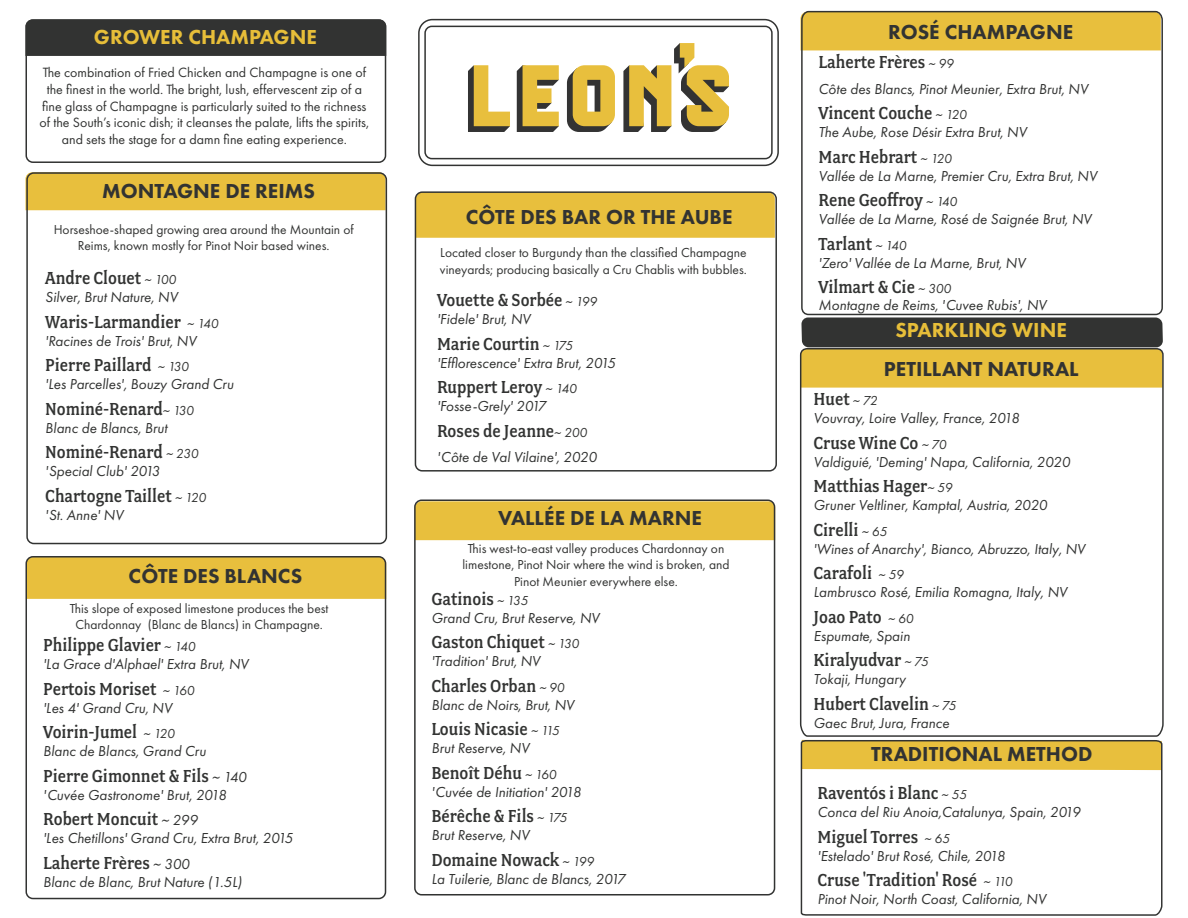
<style>
.page{position:relative;width:1188px;height:918px;background:#fff}
.page>*{position:absolute;margin:0;border:0;box-sizing:border-box;transform-origin:0 0}
.t1{font:800 21px "Futura PT";color:#323332}
.t2{font:800 21px "Futura PT";color:#e7be39}
.t3{font:500 19.5px "Fairplex Narrow OT";color:#323332}
.t4{font:italic 15px "Futura PT";color:#323332}
.t5{font:13.95px/16.8px "Futura PT";color:#323332;text-align:center}
.t6{font:13.5px/16.5px "Futura PT";color:#323332;text-align:center}
.s1{font-family:"Futura PT";font-weight:400;font-style:italic;font-size:13.5px}
.s2{font-family:"Futura PT";font-weight:400;font-style:italic;font-size:15px}
</style>
<div class="page">
<svg style="left:800px;top:10px;width:363px;height:306px"></svg>
<svg style="left:567px;top:65px;width:48px;height:67px;background:#c1a755"></svg>
<svg style="left:517px;top:65px;width:42px;height:67px;background:#bca353"></svg>
<svg style="left:468px;top:65px;width:42px;height:67px"></svg>
<svg style="left:623px;top:43px;width:106px;height:89px"></svg>
<div style="left:418px;top:19px;width:361px;height:147px;border:2px solid #323332;border-radius:14px"></div>
<div style="left:424px;top:26px;width:349px;height:133px;border:2px solid #323332;border-radius:7px"></div>
<div style="left:26px;top:20px;width:360px;height:36px;background:#323332"></div>
<div style="left:26px;top:19px;width:360px;height:144px;border:2px solid #323332;border-radius:7px"></div>
<svg style="left:800px;top:739px;width:363px;height:177px"></svg>
<div style="left:801px;top:318px;width:362px;height:29px;background:#323332"></div>
<svg style="left:799px;top:347px;width:365px;height:390px"></svg>
<div style="left:417px;top:502px;width:355px;height:38px;background:#e8bf3d"></div>
<div style="left:414px;top:499px;width:361px;height:397px;border:2px solid #323332;border-radius:7px"></div>
<div style="left:25px;top:172px;width:359px;height:38px;background:#e8bf3d"></div>
<div style="left:26px;top:172px;width:361px;height:372px;border:2px solid #323332;border-radius:7px"></div>
<div style="left:416px;top:192px;width:358px;height:46px;background:#e8bf3d"></div>
<div style="left:415px;top:191px;width:362px;height:281px;border:2px solid #323332;border-radius:7px"></div>
<div style="left:26px;top:557px;width:360px;height:42px;background:#e8bf3d"></div>
<div style="left:26px;top:556px;width:360px;height:343px;border:2px solid #323332;border-radius:7px"></div>
<p class="t2" style="left:94px;top:24px;width:225px">GROWER CHAMPAGNE</p>
<p class="t5" style="left:40px;top:64px;width:331px">The combination of Fried Chicken and Champagne is one of the finest in the world. The bright, lush, effervescent zip of a fine glass of Champagne is particularly suited to the richness of the South’s iconic dish; it cleanses the palate, lifts the spirits, and sets the stage for a damn fine eating experience.</p>
<p class="t1" style="left:102px;top:177px;width:214px">MONTAGNE DE REIMS</p>
<p class="t6" style="left:54px;top:221px;width:302px">Horseshoe-shaped growing area around the Mountain of<br>Reims, known mostly for Pinot Noir based wines.</p>
<p class="t3" style="left:45px;top:267px;width:132px">Andre Clouet <span class="s1">~ 100</span></p>
<p class="t4" style="left:45px;top:288px;width:134px">Silver, Brut Nature, NV</p>
<p class="t3" style="left:45px;top:311px;width:175px">Waris-Larmandier <span class="s1">~ 140</span></p>
<p class="t4" style="left:45px;top:332px;width:153px">'Racines de Trois' Brut, NV</p>
<p class="t3" style="left:45px;top:354px;width:145px">Pierre Paillard <span class="s1">~ 130</span></p>
<p class="t4" style="left:45px;top:375px;width:190px">'Les Parcelles', Bouzy Grand Cru</p>
<p class="t3" style="left:45px;top:398px;width:150px">Nominé-Renard<span class="s1">~ 130</span></p>
<p class="t4" style="left:45px;top:419px;width:124px">Blanc de Blancs, Brut</p>
<p class="t3" style="left:45px;top:441px;width:155px">Nominé-Renard <span class="s1">~ 230</span></p>
<p class="t4" style="left:45px;top:462px;width:116px">'Special Club' 2013</p>
<p class="t3" style="left:45px;top:485px;width:162px">Chartogne Taillet <span class="s1">~ 120</span></p>
<p class="t4" style="left:45px;top:506px;width:80px">'St. Anne' NV</p>
<p class="t1" style="left:129px;top:563px;width:175px">CÔTE DES BLANCS</p>
<p class="t6" style="left:70px;top:600px;width:260px">This slope of exposed limestone produces the best<br>Chardonnay (Blanc de Blancs) in Champagne.</p>
<p class="t3" style="left:43px;top:634px;width:154px">Philippe Glavier <span class="s1">~ 140</span></p>
<p class="t4" style="left:43px;top:655px;width:207px">'La Grace d'Alphael' Extra Brut, NV</p>
<p class="t3" style="left:43px;top:678px;width:153px">Pertois Moriset <span class="s1">~ 160</span></p>
<p class="t4" style="left:43px;top:699px;width:130px">'Les 4' Grand Cru, NV</p>
<p class="t3" style="left:43px;top:721px;width:133px">Voirin-Jumel <span class="s1">~ 120</span></p>
<p class="t4" style="left:43px;top:742px;width:164px">Blanc de Blancs, Grand Cru</p>
<p class="t3" style="left:43px;top:765px;width:205px">Pierre Gimonnet &amp; Fils <span class="s2">~ 140</span></p>
<p class="t4" style="left:43px;top:786px;width:185px">'Cuvée Gastronome' Brut, 2018</p>
<p class="t3" style="left:43px;top:808px;width:156px">Robert Moncuit <span class="s2">~ 299</span></p>
<p class="t4" style="left:43px;top:829px;width:251px">'Les Chetillons' Grand Cru, Extra Brut, 2015</p>
<p class="t3" style="left:43px;top:852px;width:148px">Laherte Frères <span class="s2">~ 300</span></p>
<p class="t4" style="left:43px;top:873px;width:200px">Blanc de Blanc, Brut Nature (1.5L)</p>
<p class="t1" style="left:466px;top:204px;width:268px">CÔTE DES BAR OR THE AUBE</p>
<p class="t6" style="left:440px;top:244px;width:309px;text-align:left">Located closer to Burgundy than the classified Champagne vineyards; producing basically a Cru Chablis with bubbles.</p>
<p class="t3" style="left:437px;top:289px;width:162px">Vouette &amp; Sorbée <span class="s1">~ 199</span></p>
<p class="t4" style="left:437px;top:310px;width:95px">'Fidele' Brut, NV</p>
<p class="t3" style="left:437px;top:333px;width:137px">Marie Courtin <span class="s1">~ 175</span></p>
<p class="t4" style="left:437px;top:354px;width:180px">'Efflorescence' Extra Brut, 2015</p>
<p class="t3" style="left:437px;top:376px;width:141px">Ruppert Leroy <span class="s1">~ 140</span></p>
<p class="t4" style="left:437px;top:397px;width:111px">'Fosse-Grely' 2017</p>
<p class="t3" style="left:437px;top:420px;width:152px">Roses de Jeanne<span class="s1">~ 200</span></p>
<p class="t4" style="left:437px;top:448px;width:161px">'Côte de Val Vilaine', 2020</p>
<p class="t1" style="left:498px;top:505px;width:205px">VALLÉE DE LA MARNE</p>
<p class="t6" style="left:462px;top:540px;width:269px">This west-to-east valley produces Chardonnay on limestone, Pinot Noir where the wind is broken, and<br>Pinot Meunier everywhere else.</p>
<p class="t3" style="left:431px;top:588px;width:98px">Gatinois <span class="s1">~ 135</span></p>
<p class="t4" style="left:431px;top:609px;width:170px">Grand Cru, Brut Reserve, NV</p>
<p class="t3" style="left:431px;top:631px;width:149px">Gaston Chiquet <span class="s1">~ 130</span></p>
<p class="t4" style="left:431px;top:652px;width:110px">'Tradition' Brut, NV</p>
<p class="t3" style="left:431px;top:675px;width:135px">Charles Orban <span class="s1">~ 90</span></p>
<p class="t4" style="left:431px;top:696px;width:144px">Blanc de Noirs, Brut, NV</p>
<p class="t3" style="left:431px;top:718px;width:130px">Louis Nicasie <span class="s1">~ 115</span></p>
<p class="t4" style="left:431px;top:739px;width:100px">Brut Reserve, NV</p>
<p class="t3" style="left:431px;top:762px;width:127px">Benoît Déhu <span class="s1">~ 160</span></p>
<p class="t4" style="left:431px;top:783px;width:152px">'Cuvée de Initiation' 2018</p>
<p class="t3" style="left:431px;top:805px;width:137px">Bérêche &amp; Fils <span class="s1">~ 175</span></p>
<p class="t4" style="left:431px;top:826px;width:100px">Brut Reserve, NV</p>
<p class="t3" style="left:431px;top:849px;width:164px">Domaine Nowack <span class="s1">~ 199</span></p>
<p class="t4" style="left:431px;top:870px;width:196px">La Tuilerie, Blanc de Blancs, 2017</p>
<p class="t1" style="left:888px;top:19px;width:187px">ROSÉ CHAMPAGNE</p>
<p class="t3" style="left:819px;top:51px;width:137px">Laherte Frères <span class="s1">~ 99</span></p>
<p class="t4" style="left:819px;top:80px;width:271px">Côte des Blancs, Pinot Meunier, Extra Brut, NV</p>
<p class="t3" style="left:819px;top:102px;width:150px">Vincent Couche <span class="s1">~ 120</span></p>
<p class="t4" style="left:819px;top:123px;width:210px">The Aube, Rose Désir Extra Brut, NV</p>
<p class="t3" style="left:819px;top:146px;width:135px">Marc Hebrart <span class="s1">~ 120</span></p>
<p class="t4" style="left:819px;top:167px;width:280px">Vallée de La Marne, Premier Cru, Extra Brut, NV</p>
<p class="t3" style="left:819px;top:189px;width:140px">Rene Geoffroy <span class="s1">~ 140</span></p>
<p class="t4" style="left:819px;top:210px;width:274px">Vallée de La Marne, Rosé de Saignée Brut, NV</p>
<p class="t3" style="left:819px;top:233px;width:90px">Tarlant <span class="s1">~ 140</span></p>
<p class="t4" style="left:819px;top:254px;width:208px">'Zero' Vallée de La Marne, Brut, NV</p>
<p class="t3" style="left:819px;top:276px;width:134px">Vilmart &amp; Cie <span class="s1">~ 300</span></p>
<p class="t4" style="left:819px;top:296px;width:229px">Montagne de Reims, 'Cuvee Rubis', NV</p>
<p class="t2" style="left:895px;top:317px;width:173px">SPARKLING WINE</p>
<p class="t1" style="left:884px;top:356px;width:196px">PETILLANT NATURAL</p>
<p class="t3" style="left:814px;top:388px;width:65px">Huet <span class="s1">~ 72</span></p>
<p class="t4" style="left:814px;top:409px;width:208px">Vouvray, Loire Valley, France, 2018</p>
<p class="t3" style="left:814px;top:431px;width:134px">Cruse Wine Co <span class="s1">~ 70</span></p>
<p class="t4" style="left:814px;top:453px;width:258px">Valdiguié, 'Deming' Napa, California, 2020</p>
<p class="t3" style="left:814px;top:475px;width:141px">Matthias Hager<span class="s1">~ 59</span></p>
<p class="t4" style="left:814px;top:496px;width:235px">Gruner Veltliner, Kamptal, Austria, 2020</p>
<p class="t3" style="left:814px;top:518px;width:75px">Cirelli <span class="s1">~ 65</span></p>
<p class="t4" style="left:814px;top:540px;width:273px">'Wines of Anarchy', Bianco, Abruzzo, Italy, NV</p>
<p class="t3" style="left:814px;top:562px;width:92px">Carafoli <span class="s1">~ 59</span></p>
<p class="t4" style="left:814px;top:583px;width:255px">Lambrusco Rosé, Emilia Romagna, Italy, NV</p>
<p class="t3" style="left:814px;top:605px;width:101px">Joao Pato <span class="s1">~ 60</span></p>
<p class="t4" style="left:814px;top:627px;width:98px">Espumate, Spain</p>
<p class="t3" style="left:814px;top:649px;width:116px">Kiralyudvar <span class="s1">~ 75</span></p>
<p class="t4" style="left:814px;top:670px;width:94px">Tokaji, Hungary</p>
<p class="t3" style="left:814px;top:692px;width:144px">Hubert Clavelin <span class="s1">~ 75</span></p>
<p class="t4" style="left:814px;top:714px;width:137px">Gaec Brut, Jura, France</p>
<p class="t1" style="left:871px;top:741px;width:223px">TRADITIONAL METHOD</p>
<p class="t3" style="left:818px;top:782px;width:151px">Raventós i Blanc <span class="s1">~ 55</span></p>
<p class="t4" style="left:818px;top:803px;width:265px">Conca del Riu Anoia,Catalunya, Spain, 2019</p>
<p class="t3" style="left:818px;top:826px;width:134px">Miguel Torres <span class="s1">~ 65</span></p>
<p class="t4" style="left:818px;top:847px;width:189px">'Estelado' Brut Rosé, Chile, 2018</p>
<p class="t3" style="left:818px;top:869px;width:196px">Cruse 'Tradition' Rosé <span class="s1">~ 110</span></p>
<p class="t4" style="left:818px;top:890px;width:230px">Pinot Noir, North Coast, California, NV</p>
</div>
